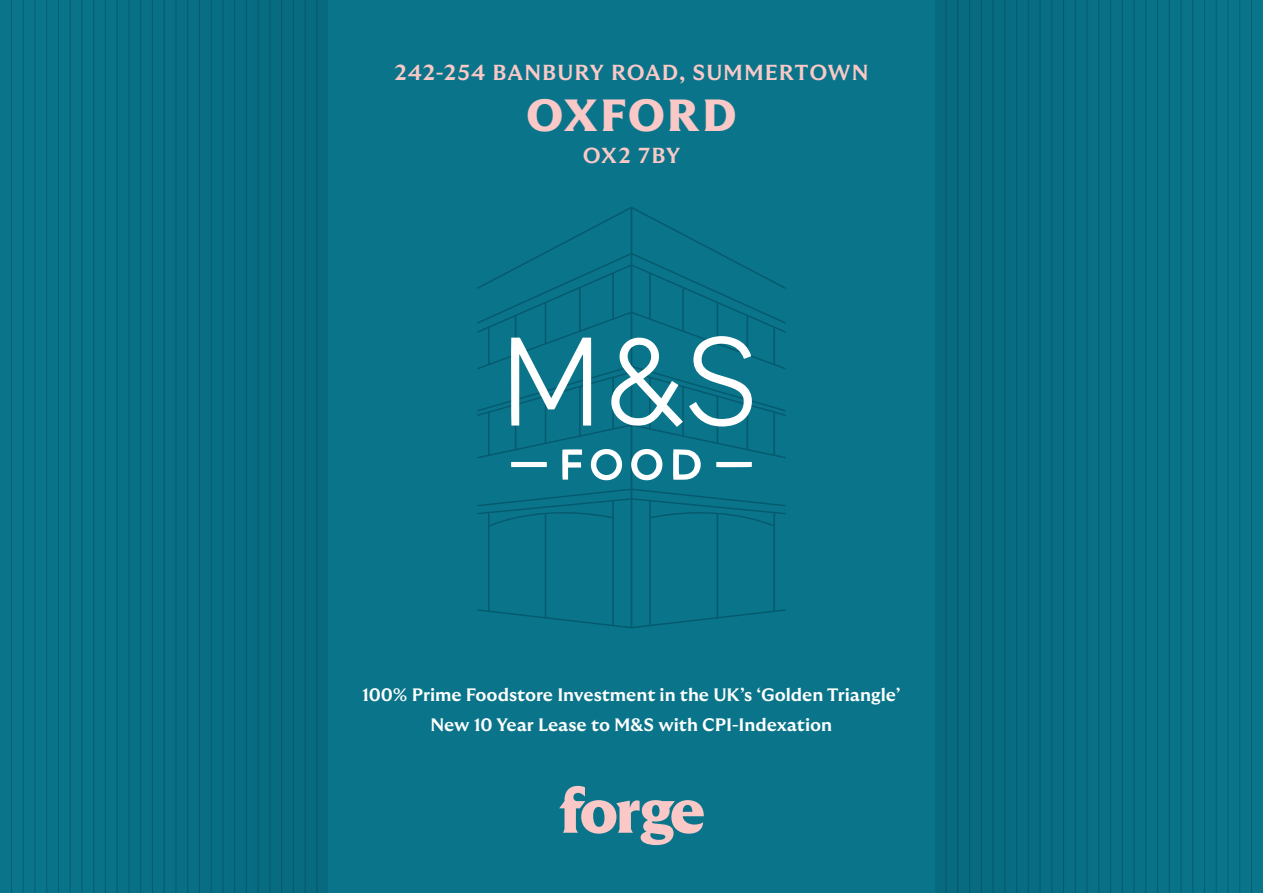
<style>
.page{position:relative;width:1263px;height:893px;background:#0a758a}
.page>*{position:absolute;margin:0;border:0;box-sizing:border-box;transform-origin:0 0}
.t1{font:900 45px "GT Ultra Median";letter-spacing:.04em;color:#fac9c7}
.t2{font:700 21.75px "GT Ultra Median";letter-spacing:.045em;color:#fac9c7}
.t3{font:700 18px "GT Ultra Median";letter-spacing:-.005em;color:#fff}
</style>
<div class="page">
<svg style="left:559px;top:786px;width:145px;height:59px"></svg>
<svg style="left:477px;top:207px;width:309px;height:421px"></svg>
<svg style="left:609px;top:336px;width:74px;height:91px"></svg>
<svg style="left:689px;top:335px;width:63px;height:92px"></svg>
<svg style="left:673px;top:449px;width:28px;height:31px"></svg>
<svg style="left:631px;top:449px;width:31px;height:31px"></svg>
<svg style="left:562px;top:449px;width:20px;height:31px"></svg>
<svg style="left:716px;top:462px;width:36px;height:5px"></svg>
<svg style="left:511px;top:462px;width:36px;height:5px"></svg>
<svg style="left:591px;top:449px;width:31px;height:31px"></svg>
<svg style="left:511px;top:338px;width:80px;height:88px"></svg>
<p class="t2" style="left:394px;top:61px;width:476px">242-254 BANBURY ROAD, SUMMERTOWN</p>
<p class="t1" style="left:526px;top:90px;width:212px">OXFORD</p>
<p class="t2" style="left:583px;top:144px;width:99px">OX2 7BY</p>
<p class="t3" style="left:362px;top:684px;width:540px">100% Prime Foodstore Investment in the UK’s ‘Golden Triangle’</p>
<p class="t3" style="left:430px;top:714px;width:403px">New 10 Year Lease to M&amp;S with CPI-Indexation</p>
</div>
